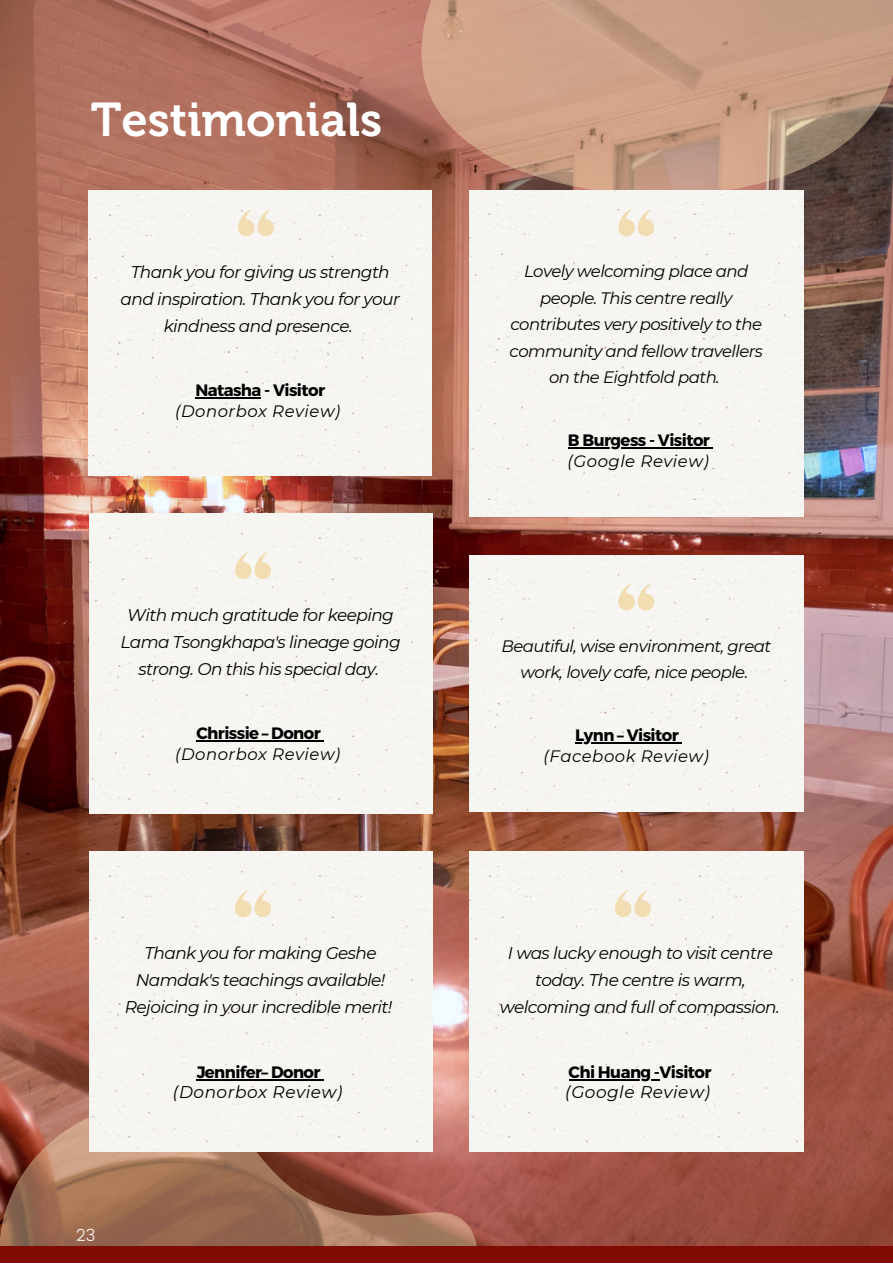
<style>
.page{position:relative;width:893px;height:1264px;background:#fff}
.page>*{position:absolute;margin:0;border:0;box-sizing:border-box;transform-origin:0 0}
.t1{font:47.25px "Museo 700";color:#fff}
.t2{font:italic 16.95px/27.2px "Montserrat";letter-spacing:-.035em;color:#000;text-align:center}
.t3{font:italic 16.95px "Montserrat";letter-spacing:.03em;color:#000}
.t4{font:italic 16.5px/26.5px "Montserrat";letter-spacing:-.035em;color:#000;text-align:center}
.t5{font:700 16.5px "Montserrat";letter-spacing:-.035em;color:#000}
.t6{font:italic 16.5px "Montserrat";letter-spacing:.03em;color:#000}
.t7{font:300 16.5px "Poppins";color:#fdfdfd}
</style>
<div class="page">
<img style="left:0;top:0;width:892px;height:1245px">
<svg style="left:421px;top:0;width:471px;height:195px;background:#be937c"></svg>
<svg style="left:0;top:1081px;width:495px;height:164px;background:#a36a56"></svg>
<div style="left:89px;top:190px;width:343px;height:285px;background:#f7f5f1"></div>
<svg style="left:238px;top:209px;width:36px;height:27px"></svg>
<hr style="left:195px;top:397px;width:66px;height:1px;background:#000">
<div style="left:469px;top:190px;width:334px;height:326px;background:#f7f5f1"></div>
<hr style="left:568px;top:447px;width:141px;height:1px;background:#000">
<div style="left:89px;top:513px;width:343px;height:300px;background:#f7f5f1"></div>
<hr style="left:196px;top:740px;width:124px;height:1px;background:#000">
<div style="left:469px;top:555px;width:334px;height:256px;background:#f7f5f1"></div>
<hr style="left:575px;top:742px;width:103px;height:1px;background:#000">
<div style="left:0;top:1245px;width:892px;height:17px;background:#800b04"></div>
<svg style="left:618px;top:209px;width:36px;height:27px"></svg>
<svg style="left:235px;top:552px;width:36px;height:27px"></svg>
<svg style="left:618px;top:583px;width:36px;height:27px"></svg>
<div style="left:89px;top:851px;width:343px;height:300px;background:#f7f5f1"></div>
<hr style="left:197px;top:1078px;width:123px;height:2px;background:#000">
<svg style="left:235px;top:890px;width:36px;height:27px"></svg>
<div style="left:469px;top:851px;width:334px;height:300px;background:#f7f5f1"></div>
<hr style="left:568px;top:1078px;width:91px;height:2px;background:#000">
<svg style="left:615px;top:890px;width:36px;height:27px"></svg>
<p class="t1" style="left:91px;top:91px;width:293px">Testimonials</p>
<p class="t2" style="left:121px;top:258px;width:281px">Thank you for giving us strength and inspiration. Thank you for your kindness and presence.</p>
<p class="t5" style="left:195px;top:380px;width:131px">Natasha - Visitor</p>
<p class="t6" style="left:175px;top:401px;width:167px">(Donorbox Review)</p>
<p class="t2" style="left:120px;top:601px;width:282px">With much gratitude for keeping<br>Lama Tsongkhapa's lineage going strong. On this his special day.</p>
<p class="t5" style="left:196px;top:723px;width:126px">Chrissie – Donor</p>
<p class="t6" style="left:175px;top:744px;width:167px">(Donorbox Review)</p>
<p class="t2" style="left:125px;top:939px;width:269px">Thank you for making Geshe<br>Namdak's teachings available!<br>Rejoicing in your incredible merit!</p>
<p class="t5" style="left:197px;top:1061px;width:125px">Jennifer– Donor</p>
<p class="t7" style="left:76px;top:1225px;width:21px">23</p>
<p class="t3" style="left:173px;top:1082px;width:171px">(Donorbox Review)</p>
<p class="t4" style="left:509px;top:258px;width:255px">Lovely welcoming place and people. This centre really contributes very positively to the community and fellow travellers on the Eightfold path.</p>
<p class="t5" style="left:568px;top:429px;width:143px">B Burgess - Visitor</p>
<p class="t6" style="left:567px;top:451px;width:143px">(Google Review)</p>
<p class="t4" style="left:501px;top:632px;width:271px">Beautiful, wise environment, great work, lovely cafe, nice people.</p>
<p class="t5" style="left:575px;top:725px;width:105px">Lynn – Visitor</p>
<p class="t6" style="left:543px;top:746px;width:167px">(Facebook Review)</p>
<p class="t2" style="left:500px;top:939px;width:281px">I was lucky enough to visit centre today. The centre is warm, welcoming and full of compassion.</p>
<p class="t5" style="left:568px;top:1061px;width:144px">Chi Huang -Visitor</p>
<p class="t3" style="left:565px;top:1082px;width:146px">(Google Review)</p>
</div>
